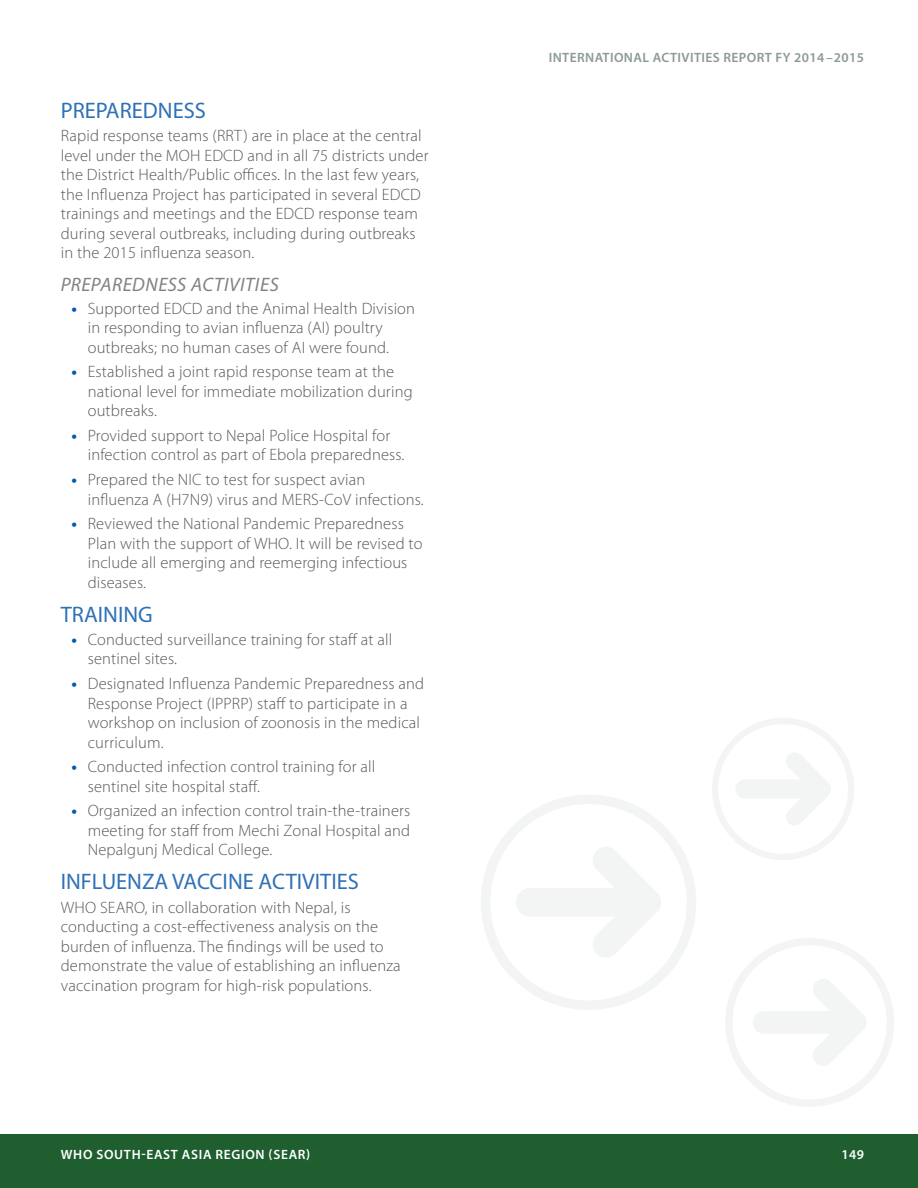
<style>
.page{position:relative;width:918px;height:1188px;background:#fff}
.page>*{position:absolute;margin:0;border:0;box-sizing:border-box;transform-origin:0 0}
.Sub_1{font:22.5px "Myriad Pro";color:#2f71b7}
.Sub_2{font:italic 19.5px "Myriad Pro";letter-spacing:.025em;color:#808285}
.Body_Text{font:300 16.5px/19.5px "Myriad Pro";letter-spacing:.01em;color:#57585a}
.t1{font:600 13.5px "Myriad Pro";letter-spacing:.03em;color:#8b9b92}
.t2{font:600 13.5px "Myriad Pro";letter-spacing:.05em;color:#fff}
.s1{font-weight:700;color:#015dab}
</style>
<div class="page">
<div style="left:0;top:1134px;width:918px;height:54px;background:#1e5e2f"></div>
<svg style="left:481px;top:795px;width:215px;height:215px"></svg>
<svg style="left:725px;top:938px;width:169px;height:169px"></svg>
<svg style="left:712px;top:718px;width:142px;height:142px"></svg>
<p class="Sub_1" style="left:61px;top:97px;width:147px">PREPAREDNESS</p>
<p class="Body_Text" style="left:61px;top:126px;width:369px">Rapid response teams (RRT) are in place at the central level under the MOH EDCD and in all 75 districts under the District Health/Public offices. In the last few years, the Influenza Project has participated in several EDCD trainings and meetings and the EDCD response team during several outbreaks, including during outbreaks in the 2015 influenza season.</p>
<p class="Sub_2" style="left:61px;top:272px;width:220px">PREPAREDNESS ACTIVITIES</p>
<p class="Body_Text" style="left:88px;top:299px;width:329px;text-indent:-16px"><span class="s1">•</span> Supported EDCD and the Animal Health Division in responding to avian influenza (AI) poultry outbreaks; no human cases of AI were found.</p>
<p class="Body_Text" style="left:88px;top:362px;width:326px;text-indent:-16px"><span class="s1">•</span> Established a joint rapid response team at the national level for immediate mobilization during outbreaks.</p>
<p class="Body_Text" style="left:88px;top:426px;width:318px;text-indent:-16px"><span class="s1">•</span> Provided support to Nepal Police Hospital for infection control as part of Ebola preparedness.</p>
<p class="Body_Text" style="left:88px;top:470px;width:337px;text-indent:-16px"><span class="s1">•</span> Prepared the NIC to test for suspect avian influenza A (H7N9) virus and MERS-CoV infections.</p>
<p class="Body_Text" style="left:88px;top:514px;width:336px;text-indent:-16px"><span class="s1">•</span> Reviewed the National Pandemic Preparedness Plan with the support of WHO. It will be revised to include all emerging and reemerging infectious diseases.</p>
<p class="Sub_1" style="left:61px;top:601px;width:94px">TRAINING</p>
<p class="Body_Text" style="left:88px;top:630px;width:306px;text-indent:-16px"><span class="s1">•</span> Conducted surveillance training for staff at all sentinel sites.</p>
<p class="Body_Text" style="left:88px;top:674px;width:338px;text-indent:-16px"><span class="s1">•</span> Designated Influenza Pandemic Preparedness and Response Project (IPPRP) staff to participate in a workshop on inclusion of zoonosis in the medical curriculum.</p>
<p class="Body_Text" style="left:88px;top:757px;width:289px;text-indent:-16px"><span class="s1">•</span> Conducted infection control training for all sentinel site hospital staff.</p>
<p class="Body_Text" style="left:88px;top:801px;width:324px;text-align:justify;text-indent:-16px"><span class="s1">•</span> Organized an infection control train-the-trainers meeting for staff from Mechi Zonal Hospital and Nepalgunj Medical College.</p>
<p class="Sub_1" style="left:61px;top:868px;width:300px">INFLUENZA VACCINE ACTIVITIES</p>
<p class="Body_Text" style="left:61px;top:898px;width:342px">WHO SEARO, in collaboration with Nepal, is conducting a cost-effectiveness analysis on the burden of influenza. The findings will be used to demonstrate the value of establishing an influenza vaccination program for high-risk populations.</p>
<p class="t1" style="left:549px;top:49px;width:317px">INTERNATIONAL ACTIVITIES REPORT FY 2014–2015</p>
<p class="t2" style="left:61px;top:1146px;width:251px">WHO SOUTH-EAST ASIA REGION (SEAR)</p>
<p class="t2" style="left:841px;top:1146px;width:24px">149</p>
</div>
